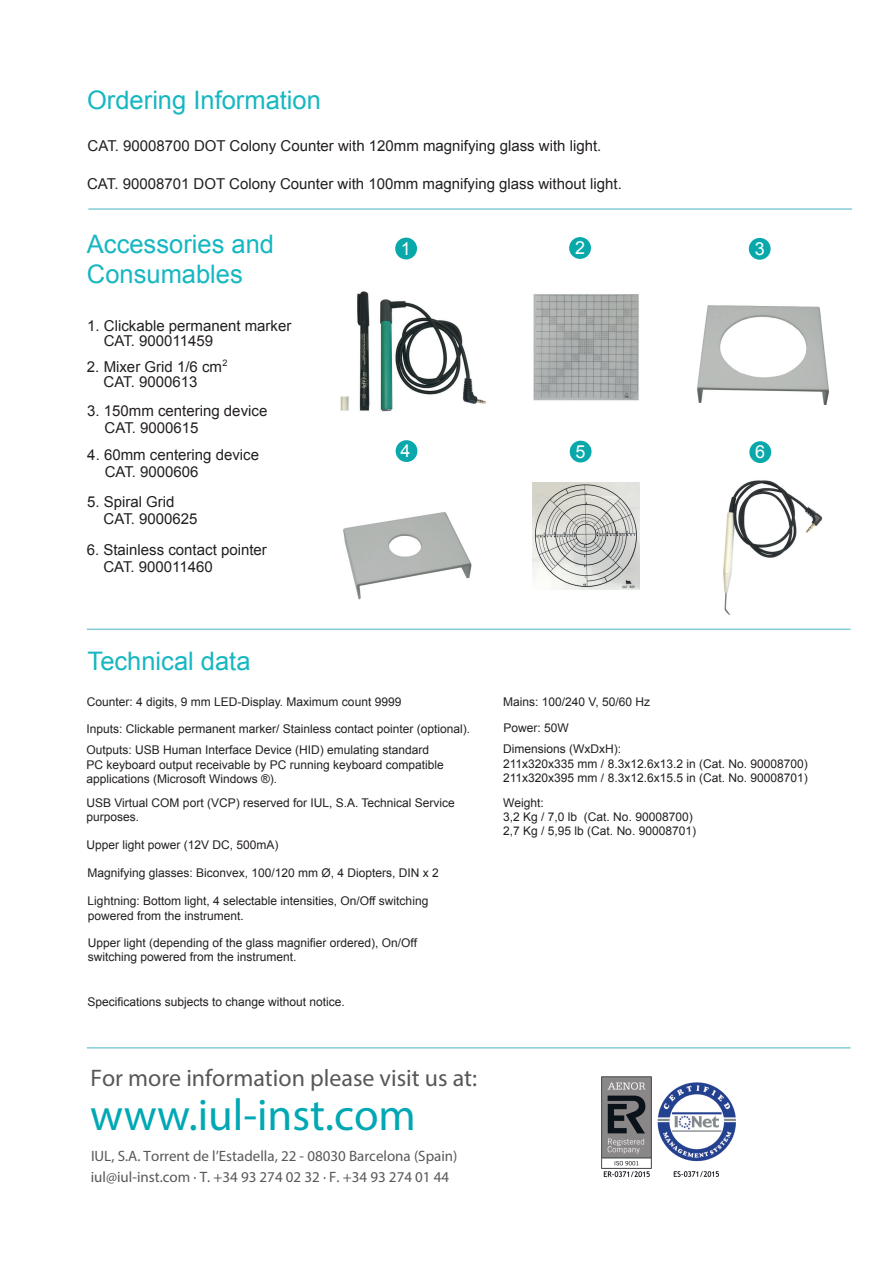
<style>
.page{position:relative;width:893px;height:1263px;background:#fff}
.page>*{position:absolute;margin:0;border:0;box-sizing:border-box;transform-origin:0 0}
.t1{font:44.7px "Myriad Pro";color:#00a8b4}
.t2{font:25.5px/30.6px "Arial";color:#16b7c1}
.t3{font:24px "Myriad Pro";color:#57585a}
.t4{font:18px "Arial";color:#fff}
.t5{font:15px/17px "Arial";color:#231f20}
.t6{font:15px/20.5px "Myriad Pro";color:#57585a}
.t7{font:12px/14.4px "Arial";color:#231f20}
</style>
<div class="page">
<img style="left:343px;top:512px;width:129px;height:88px">
<img style="left:533px;top:294px;width:106px;height:107px">
<img style="left:697px;top:305px;width:132px;height:100px">
<hr style="left:87px;top:628px;width:763px;height:2px;background:#82cdd5">
<hr style="left:87px;top:1047px;width:763px;height:1px;background:#82cdd5">
<img style="left:601px;top:1076px;width:135px;height:102px">
<div style="left:570px;top:441px;width:21px;height:21px;background:#09a8ab;border-radius:50%"></div>
<div style="left:395px;top:238px;width:22px;height:21px;background:#09a8ab;border-radius:50%"></div>
<div style="left:569px;top:237px;width:22px;height:22px;background:#09a8ab;border-radius:50%"></div>
<div style="left:749px;top:238px;width:22px;height:22px;background:#09a8ab;border-radius:50%"></div>
<div style="left:396px;top:440px;width:21px;height:22px;background:#09a8ab;border-radius:50%"></div>
<img style="left:532px;top:482px;width:107px;height:107px">
<hr style="left:88px;top:208px;width:764px;height:2px;background:#82cdd5">
<img style="left:723px;top:480px;width:100px;height:136px">
<img style="left:340px;top:291px;width:146px;height:121px">
<div style="left:749px;top:441px;width:22px;height:22px;background:#09a8ab;border-radius:50%"></div>
<h2 class="t2" style="left:87px;top:85px;width:235px">Ordering Information</h2>
<p class="t5" style="left:88px;top:137px;width:515px">CAT. 90008700 DOT Colony Counter with 120mm magnifying glass with light.</p>
<p class="t5" style="left:87px;top:175px;width:536px">CAT. 90008701 DOT Colony Counter with 100mm magnifying glass without light.</p>
<h2 class="t2" style="left:87px;top:229px;width:189px">Accessories and<br>Consumables</h2>
<p class="t5" style="left:87px;top:317px;width:206px">1. Clickable permanent marker</p>
<p class="t5" style="left:87px;top:358px;width:142px">2. Mixer Grid 1/6 cm<sup>2</sup></p>
<p class="t5" style="left:104px;top:333px;width:111px">CAT. 900011459</p>
<p class="t5" style="left:104px;top:373px;width:95px">CAT. 9000613</p>
<p class="t5" style="left:105px;top:402px;width:164px;text-indent:-17px">3. 150mm centering device<br>CAT. 9000615</p>
<p class="t5" style="left:105px;top:447px;width:156px;text-indent:-17px">4. 60mm centering device<br>CAT. 9000606</p>
<p class="t5" style="left:104px;top:493px;width:95px;text-indent:-17px">5. Spiral Grid<br>CAT. 9000625</p>
<p class="t5" style="left:103px;top:542px;width:165px;text-indent:-17px">6. Stainless contact pointer<br>CAT. 900011460</p>
<h2 class="t2" style="left:88px;top:646px;width:165px">Technical data</h2>
<h3 class="t4" style="left:401px;top:237px;width:12px">1</h3>
<h3 class="t4" style="left:575px;top:236px;width:12px">2</h3>
<h3 class="t4" style="left:755px;top:237px;width:12px">3</h3>
<h3 class="t4" style="left:401px;top:439px;width:12px">4</h3>
<h3 class="t4" style="left:575px;top:439px;width:12px">5</h3>
<h3 class="t4" style="left:755px;top:440px;width:12px">6</h3>
<p class="t7" style="left:87px;top:694px;width:316px">Counter: 4 digits, 9 mm LED-Display. Maximum count 9999</p>
<p class="t7" style="left:86px;top:719px;width:385px;line-height:20.9px">Inputs: Clickable permanent marker/ Stainless contact pointer (optional).<br>Outputs: USB Human Interface Device (HID) emulating standard</p>
<p class="t7" style="left:86px;top:757px;width:359px">PC keyboard output receivable by PC running keyboard compatible applications (Microsoft Windows ®).</p>
<p class="t7" style="left:87px;top:795px;width:370px">USB Virtual COM port (VCP) reserved for IUL, S.A. Technical Service purposes.</p>
<p class="t7" style="left:87px;top:837px;width:194px">Upper light power (12V DC, 500mA)</p>
<p class="t7" style="left:87px;top:865px;width:353px">Magnifying glasses: Biconvex, 100/120 mm Ø, 4 Diopters, DIN x 2</p>
<p class="t7" style="left:88px;top:894px;width:342px">Lightning: Bottom light, 4 selectable intensities, On/Off switching powered from the instrument.</p>
<p class="t7" style="left:88px;top:935px;width:331px">Upper light (depending of the glass magnifier ordered), On/Off switching powered from the instrument.</p>
<p class="t7" style="left:87px;top:994px;width:259px">Specifications subjects to change without notice.</p>
<h3 class="t3" style="left:90px;top:1063px;width:388px">For more information please visit us at:</h3>
<h1 class="t1" style="left:90px;top:1087px;width:327px">www.iul-inst.com</h1>
<p class="t6" style="left:91px;top:1145px;width:368px">IUL, S.A. Torrent de l’Estadella, 22 - 08030 Barcelona (Spain) iul@iul-inst.com · T. +34 93 274 02 32 · F. +34 93 274 01 44</p>
<p class="t7" style="left:503px;top:689px;width:148px;line-height:26px">Mains: 100/240 V, 50/60 Hz<br>Power: 50W</p>
<p class="t7" style="left:503px;top:742px;width:306px">Dimensions (WxDxH):<br>211x320x335 mm / 8.3x12.6x13.2 in (Cat. No. 90008700)<br>211x320x395 mm / 8.3x12.6x15.5 in (Cat. No. 90008701)</p>
<p class="t7" style="left:503px;top:795px;width:194px">Weight:<br>3,2 Kg / 7,0 lb (Cat. No. 90008700)<br>2,7 Kg / 5,95 lb (Cat. No. 90008701)</p>
</div>
